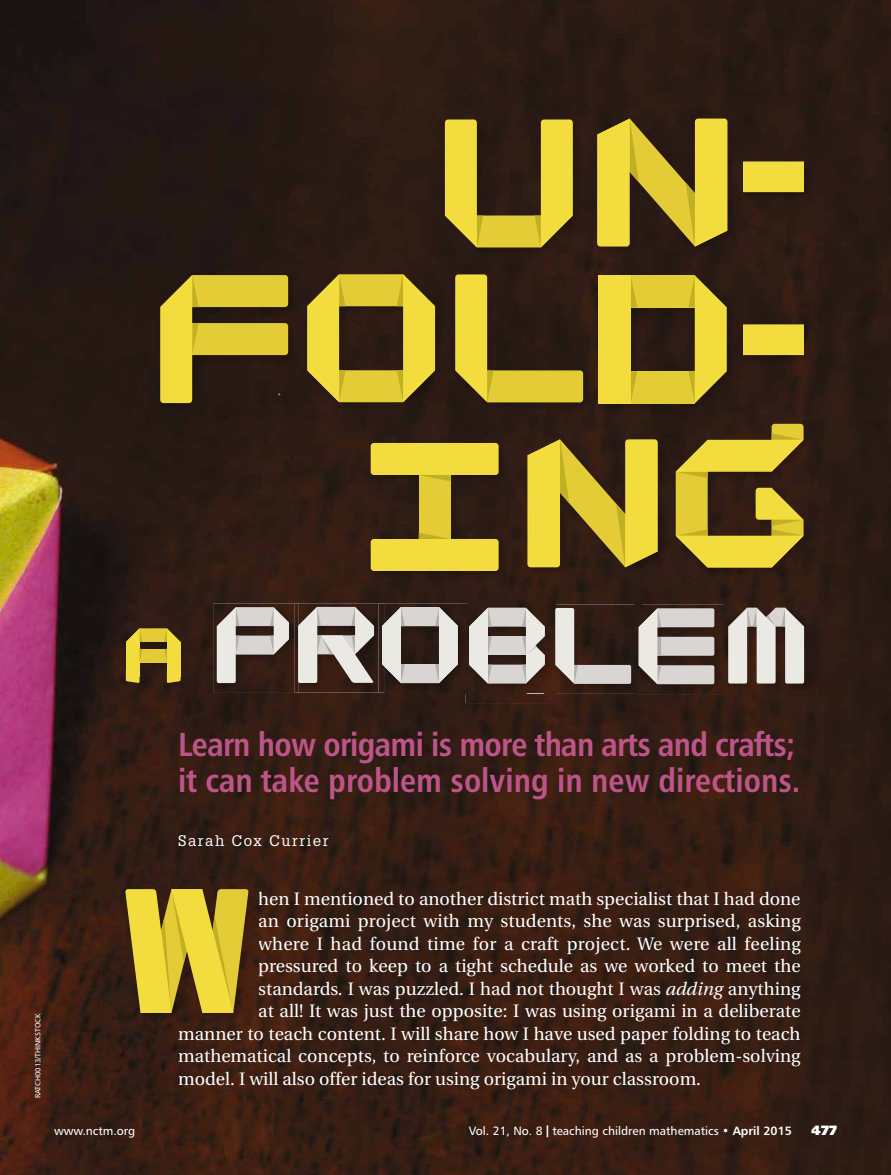
<style>
.page{position:relative;width:891px;height:1175px;background:#fff}
.page>*{position:absolute;margin:0;border:0;box-sizing:border-box;transform-origin:0 0}
.t1{font:33.3px/36px "Humanist 777 BT Bold Condensed B";color:#bd5588}
.t2{font:18px "Utopia";color:#fff}
.t3{font:15px "Glypha";letter-spacing:.1em;color:#fff}
.t4{font:13.5px "Humanist 777 BT Extra Black B";color:#fff}
.t5{font:12px "Humanist 777 BT Roman B";color:#fff}
.t6{font:7.5px "Humanist 777 BT Roman B";color:#fff}
.s1{font-style:italic}
.s2{font-family:"Interstate";font-weight:700}
.s3{font-family:"Humanist 777 BT Bold B"}
</style>
<div class="page">
<img style="left:0;top:0;width:891px;height:1174px">
<img style="left:122px;top:624px;width:69px;height:68px">
<div style="left:133px;top:649px;width:48px;height:13px;background:#e3cc35"></div>
<div style="left:126px;top:642px;width:14px;height:34px;background:#f3dc3d"></div>
<div style="left:167px;top:642px;width:14px;height:34px;background:#f3dc3d"></div>
<svg style="left:164px;top:649px;width:3px;height:12px"></svg>
<svg style="left:140px;top:649px;width:2px;height:10px"></svg>
<svg style="left:126px;top:676px;width:14px;height:7px"></svg>
<svg style="left:167px;top:676px;width:14px;height:7px"></svg>
<svg style="left:126px;top:628px;width:55px;height:14px"></svg>
<img style="left:378px;top:603px;width:90px;height:90px">
<svg style="left:384px;top:607px;width:74px;height:76px"></svg>
<img style="left:299px;top:603px;width:79px;height:89px">
<img style="left:378px;top:603px;width:6px;height:89px">
<img style="left:382px;top:624px;width:2px;height:42px">
<svg style="left:299px;top:607px;width:75px;height:76px"></svg>
<img style="left:213px;top:603px;width:86px;height:90px">
<img style="left:295px;top:603px;width:4px;height:89px">
<img style="left:298px;top:625px;width:1px;height:57px">
<svg style="left:217px;top:607px;width:72px;height:76px"></svg>
<img style="left:465px;top:604px;width:90px;height:99px">
<img style="left:465px;top:604px;width:3px;height:89px">
<svg style="left:469px;top:607px;width:76px;height:76px"></svg>
<svg style="left:526px;top:693px;width:19px;height:1px"></svg>
<img style="left:552px;top:604px;width:83px;height:90px">
<svg style="left:555px;top:608px;width:76px;height:76px"></svg>
<img style="left:641px;top:604px;width:173px;height:90px">
<img style="left:635px;top:604px;width:6px;height:90px">
<svg style="left:638px;top:608px;width:76px;height:76px"></svg>
<svg style="left:728px;top:607px;width:76px;height:76px"></svg>
<img style="left:441px;top:116px;width:142px;height:141px">
<svg style="left:445px;top:119px;width:128px;height:128px"></svg>
<img style="left:594px;top:115px;width:144px;height:141px">
<svg style="left:597px;top:118px;width:130px;height:128px"></svg>
<img style="left:524px;top:435px;width:144px;height:142px">
<svg style="left:527px;top:439px;width:131px;height:128px"></svg>
<img style="left:740px;top:158px;width:74px;height:44px">
<div style="left:743px;top:161px;width:61px;height:31px;background:#f3dc3d"></div>
<img style="left:740px;top:321px;width:74px;height:44px">
<div style="left:743px;top:324px;width:61px;height:31px;background:#f3dc3d"></div>
<img style="left:122px;top:885px;width:136px;height:138px">
<svg style="left:125px;top:889px;width:124px;height:123px"></svg>
<div style="left:157px;top:271px;width:141px;height:142px;background:#261914"></div>
<svg style="left:160px;top:275px;width:128px;height:128px"></svg>
<img style="left:303px;top:271px;width:142px;height:141px">
<svg style="left:307px;top:274px;width:128px;height:128px"></svg>
<img style="left:452px;top:271px;width:141px;height:141px">
<svg style="left:455px;top:274px;width:128px;height:128px"></svg>
<img style="left:367px;top:439px;width:142px;height:142px">
<div style="left:419px;top:459px;width:32px;height:96px;background:#e3cc35"></div>
<svg style="left:371px;top:532px;width:128px;height:39px"></svg>
<svg style="left:371px;top:443px;width:128px;height:38px"></svg>
<img style="left:595px;top:271px;width:142px;height:142px">
<div style="left:615px;top:371px;width:80px;height:32px;background:#e3cc35"></div>
<div style="left:615px;top:275px;width:80px;height:32px;background:#e3cc35"></div>
<svg style="left:631px;top:278px;width:6px;height:29px"></svg>
<svg style="left:631px;top:371px;width:6px;height:30px"></svg>
<svg style="left:688px;top:275px;width:39px;height:128px"></svg>
<div style="left:599px;top:275px;width:32px;height:128px;background:#f3dc3d"></div>
<img style="left:672px;top:420px;width:141px;height:157px">
<svg style="left:676px;top:424px;width:128px;height:143px"></svg>
<h1 class="t1" style="left:178px;top:726px;width:624px">Learn how origami is more than arts and crafts; it can take problem solving in new directions.</h1>
<p class="t3" style="left:178px;top:832px;width:152px">Sarah Cox Currier</p>
<p class="t6" style="left:33px;top:1098px;width:86px;rotate:-90deg">RATCH0013/THINKSTOCK</p>
<p class="t2" style="left:258px;top:888px;width:544px">hen I mentioned to another district math specialist that I had done</p>
<p class="t2" style="left:258px;top:911px;width:544px">an origami project with my students, she was surprised, asking</p>
<p class="t2" style="left:258px;top:933px;width:544px">where I had found time for a craft project. We were all feeling</p>
<p class="t2" style="left:258px;top:956px;width:544px">pressured to keep to a tight schedule as we worked to meet the</p>
<p class="t2" style="left:258px;top:978px;width:544px">standards. I was puzzled. I had not thought I was <span class="s1">adding</span> anything</p>
<p class="t2" style="left:258px;top:1001px;width:544px">at all! It was just the opposite: I was using origami in a deliberate</p>
<p class="t2" style="left:178px;top:1023px;width:624px">manner to teach content. I will share how I have used paper folding to teach</p>
<p class="t2" style="left:178px;top:1046px;width:624px">mathematical concepts, to reinforce vocabulary, and as a problem-solving</p>
<p class="t2" style="left:178px;top:1068px;width:524px">model. I will also offer ideas for using origami in your classroom.</p>
<p class="t5" style="left:54px;top:1123px;width:83px">www.nctm.org</p>
<p class="t5" style="left:469px;top:1123px;width:325px">Vol. 21, No. 8 <span class="s2">|</span> teaching children mathematics • <span class="s3">April 2015</span></p>
<p class="t4" style="left:811px;top:1121px;width:27px">477</p>
</div>
